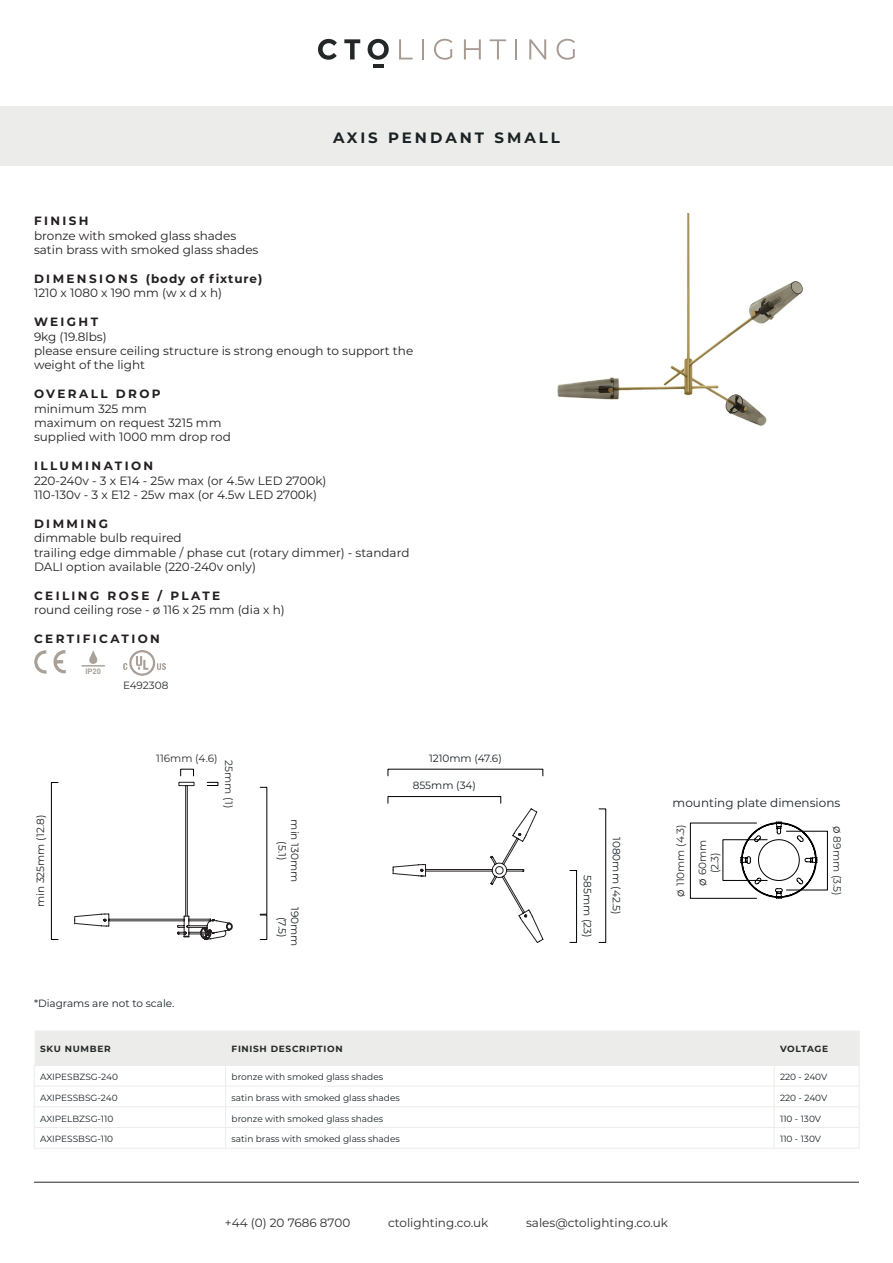
<style>
.page{position:relative;width:893px;height:1263px;background:#fff}
.page>*{position:absolute;margin:0;border:0;box-sizing:border-box;transform-origin:0 0}
.t1{font:700 15px "Montserrat";letter-spacing:.2em;color:#1a2226}
.t2{font:12px/14.4px "Montserrat";color:#231f20}
.t3{font:700 12px "Montserrat";letter-spacing:.2em;color:#231f20}
.t4{font:12px "Montserrat";color:#2a2c2e}
.t5{font:700 12px "Montserrat";letter-spacing:.155em;color:#231f20}
.t6{font:12px "Montserrat";color:#1a2226}
.t7{font:10.5px "Montserrat";color:#1a2226}
.t8{font:10.5px/12.6px "Montserrat";color:#2a2c2e;text-align:center}
.t9{font:10.5px/12.6px "Montserrat";color:#231f20;text-align:center}
.t10{font:9px "Montserrat";color:#1a2226}
.t11{font:700 9px "Montserrat";letter-spacing:.075em;color:#242728}
.t12{font:700 7.65px "Arial";color:#a9a29a}
.s1{font-size:12px;color:#231f20}
</style>
<div class="page">
<hr style="left:34px;top:1182px;width:825px;height:1px;background:#242728">
<hr style="left:373px;top:64px;width:11px;height:4px;background:#242728">
<svg style="left:318px;top:39px;width:19px;height:21px"></svg>
<svg style="left:344px;top:39px;width:16px;height:20px"></svg>
<svg style="left:368px;top:39px;width:21px;height:21px"></svg>
<hr style="left:422px;top:39px;width:2px;height:20px;background:#a79a93">
<svg style="left:434px;top:39px;width:18px;height:21px"></svg>
<svg style="left:464px;top:39px;width:17px;height:20px"></svg>
<svg style="left:490px;top:39px;width:16px;height:20px"></svg>
<hr style="left:515px;top:39px;width:2px;height:20px;background:#a79a93">
<svg style="left:529px;top:39px;width:17px;height:20px"></svg>
<svg style="left:557px;top:39px;width:18px;height:21px"></svg>
<svg style="left:399px;top:39px;width:14px;height:20px"></svg>
<div style="left:0;top:106px;width:893px;height:60px;background:#ecedea"></div>
<svg style="left:34px;top:1030px;width:826px;height:118px"></svg>
<hr style="left:34px;top:1148px;width:192px;height:1px;background:#ecedea">
<hr style="left:226px;top:1148px;width:548px;height:1px;background:#ecedea">
<hr style="left:774px;top:1148px;width:85px;height:1px;background:#ecedea">
<div style="left:388px;top:796px;width:113px;height:8px;border:1px solid #000001"></div>
<div style="left:569px;top:870px;width:8px;height:73px;border:1px solid #000001"></div>
<div style="left:180px;top:769px;width:14px;height:7px;border:1px solid #000001"></div>
<div style="left:51px;top:782px;width:7px;height:158px;border:1px solid #000001"></div>
<img style="left:557px;top:214px;width:246px;height:212px">
<img style="left:34px;top:650px;width:32px;height:23px">
<svg style="left:81px;top:650px;width:24px;height:16px"></svg>
<img style="left:124px;top:650px;width:42px;height:26px">
<div style="left:690px;top:823px;width:67px;height:76px;border:1px solid #000"></div>
<div style="left:722px;top:839px;width:46px;height:42px;border:1px solid #000"></div>
<div style="left:786px;top:831px;width:42px;height:59px;border:1px solid #000"></div>
<svg style="left:740px;top:821px;width:77px;height:77px"></svg>
<svg style="left:392px;top:808px;width:152px;height:135px"></svg>
<svg style="left:74px;top:782px;width:159px;height:158px"></svg>
<p class="t1" style="left:333px;top:127px;width:228px">AXIS PENDANT SMALL</p>
<p class="t3" style="left:34px;top:212px;width:56px">FINISH</p>
<p class="t2" style="left:34px;top:228px;width:204px">bronze with smoked glass shades</p>
<p class="t2" style="left:34px;top:242px;width:226px">satin brass with smoked glass shades</p>
<p class="t5" style="left:34px;top:270px;width:230px">DIMENSIONS (body of fixture)</p>
<p class="t2" style="left:34px;top:285px;width:190px">1210 x 1080 x 190 mm (w x d x h)</p>
<p class="t3" style="left:34px;top:313px;width:66px">WEIGHT</p>
<p class="t2" style="left:34px;top:329px;width:74px">9kg (19.8lbs)</p>
<p class="t2" style="left:34px;top:343px;width:381px">please ensure ceiling structure is strong enough to support the weight of the light</p>
<p class="t3" style="left:34px;top:385px;width:128px">OVERALL DROP</p>
<p class="t2" style="left:34px;top:401px;width:114px">minimum 325 mm</p>
<p class="t2" style="left:34px;top:415px;width:189px">maximum on request 3215 mm</p>
<p class="t2" style="left:34px;top:429px;width:198px">supplied with 1000 mm drop rod</p>
<p class="t3" style="left:34px;top:457px;width:121px">ILLUMINATION</p>
<p class="t2" style="left:34px;top:473px;width:294px">220-240v - 3 x E14 - 25w max (or 4.5w LED 2700k)</p>
<p class="t2" style="left:34px;top:487px;width:285px">110-130v - 3 x E12 - 25w max (or 4.5w LED 2700k)</p>
<p class="t3" style="left:34px;top:515px;width:76px">DIMMING</p>
<p class="t2" style="left:34px;top:530px;width:149px">dimmable bulb required</p>
<p class="t2" style="left:34px;top:545px;width:377px">trailing edge dimmable / phase cut (rotary dimmer) - standard</p>
<p class="t2" style="left:34px;top:559px;width:223px">DALI option available (220-240v only)</p>
<p class="t3" style="left:34px;top:587px;width:188px">CEILING ROSE / PLATE</p>
<p class="t2" style="left:34px;top:602px;width:252px">round ceiling rose - ø 116 x 25 mm (dia x h)</p>
<p class="t3" style="left:34px;top:630px;width:127px">CERTIFICATION</p>
<p class="t9" style="left:34px;top:907px;width:94px;rotate:-90deg">min 325mm (12.8)</p>
<p class="t12" style="left:85px;top:666px;width:17px">IP20</p>
<p class="t8" style="left:123px;top:678px;width:47px">E492308</p>
<p class="t8" style="left:156px;top:751px;width:63px">116mm (4.6)</p>
<p class="t8" style="left:236px;top:760px;width:49px;rotate:90deg">25mm (1)</p>
<p class="t9" style="left:301px;top:819px;width:64px;rotate:90deg">min 130mm (5.1)</p>
<p class="t7" style="left:302px;top:907px;width:41px;rotate:90deg">190mm</p>
<p class="t7" style="left:289px;top:916px;width:22px;rotate:90deg">(7.5)</p>
<p class="t7" style="left:429px;top:751px;width:74px">1210mm (47.6)</p>
<p class="t7" style="left:413px;top:778px;width:65px">855mm (34)</p>
<p class="t7" style="left:595px;top:875px;width:64px;rotate:90deg">585mm (23)</p>
<p class="t7" style="left:624px;top:837px;width:79px;rotate:90deg">1080mm (42.5)</p>
<p class="t6" style="left:673px;top:794px;width:169px">mounting plate dimensions</p>
<p class="t8" style="left:674px;top:897px;width:74px;rotate:-90deg"><span class="s1">ø</span> 110mm (4.3)</p>
<p class="t8" style="left:844px;top:826px;width:71px;rotate:90deg"><span class="s1">ø</span> 89mm (3.5)</p>
<p class="t8" style="left:696px;top:886px;width:48px;rotate:-90deg"><span class="s1">ø</span> 60mm (2.3)</p>
<p class="t7" style="left:34px;top:996px;width:142px">*Diagrams are not to scale.</p>
<p class="t11" style="left:40px;top:1043px;width:72px">SKU NUMBER</p>
<p class="t11" style="left:232px;top:1043px;width:113px">FINISH DESCRIPTION</p>
<p class="t11" style="left:780px;top:1043px;width:50px">VOLTAGE</p>
<p class="t10" style="left:40px;top:1071px;width:79px">AXIPESBZSG-240</p>
<p class="t10" style="left:232px;top:1071px;width:153px">bronze with smoked glass shades</p>
<p class="t10" style="left:780px;top:1071px;width:49px">220 - 240V</p>
<p class="t10" style="left:40px;top:1091px;width:79px">AXIPESSBSG-240</p>
<p class="t10" style="left:232px;top:1091px;width:170px">satin brass with smoked glass shades</p>
<p class="t10" style="left:780px;top:1091px;width:49px">220 - 240V</p>
<p class="t10" style="left:40px;top:1112px;width:75px">AXIPELBZSG-110</p>
<p class="t10" style="left:232px;top:1112px;width:153px">bronze with smoked glass shades</p>
<p class="t10" style="left:780px;top:1112px;width:42px">110 - 130V</p>
<p class="t10" style="left:40px;top:1133px;width:75px">AXIPESSBSG-110</p>
<p class="t10" style="left:232px;top:1133px;width:170px">satin brass with smoked glass shades</p>
<p class="t10" style="left:780px;top:1133px;width:42px">110 - 130V</p>
<p class="t4" style="left:225px;top:1214px;width:127px">+44 (0) 20 7686 8700</p>
<p class="t4" style="left:388px;top:1214px;width:102px">ctolighting.co.uk</p>
<p class="t4" style="left:526px;top:1214px;width:143px">sales@ctolighting.co.uk</p>
</div>
